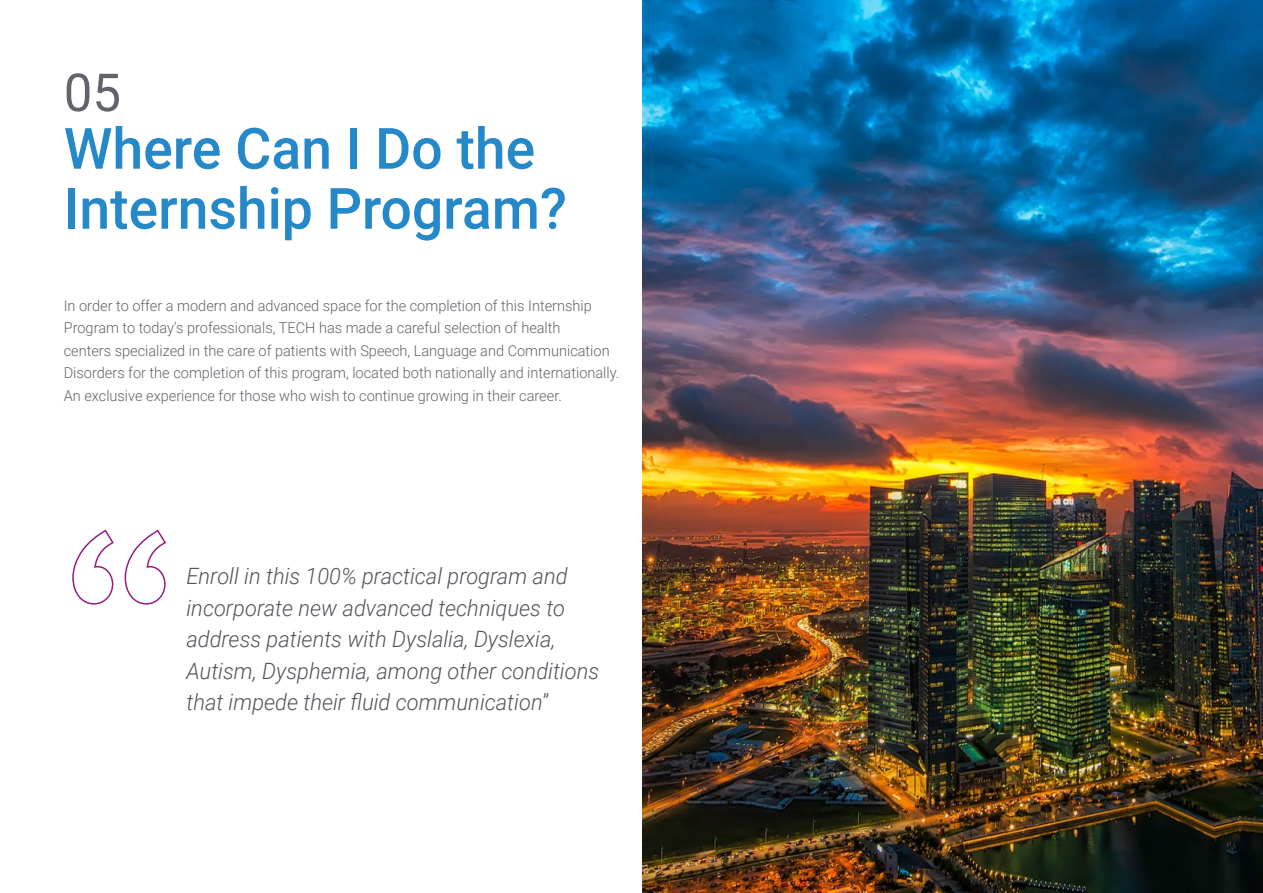
<style>
.page{position:relative;width:1263px;height:893px;background:#fff}
.page>*{position:absolute;margin:0;border:0;box-sizing:border-box;transform-origin:0 0}
.t1{font:500 57px/60px "Roboto";color:#2488c9}
.t2{font:52.5px "Roboto";color:#61646a}
.t3{font:italic 300 22.5px/31.5px "Roboto";color:#52555b}
.t4{font:300 15px/22.5px "Roboto";color:#61646a}
.s1{font-style:normal}
</style>
<div class="page">
<svg style="left:72px;top:529px;width:95px;height:76px"></svg>
<img style="left:642px;top:0;width:621px;height:893px">
<h2 class="t2" style="left:64px;top:56px;width:59px">05</h2>
<h1 class="t1" style="left:64px;top:116px;width:504px">Where Can I Do the<br>Internship Program?</h1>
<p class="t4" style="left:64px;top:293px;width:557px">In order to offer a modern and advanced space for the completion of this Internship Program to today's professionals, TECH has made a careful selection of health<br>centers specialized in the care of patients with Speech, Language and Communication Disorders for the completion of this program, located both nationally and internationally.<br>An exclusive experience for those who wish to continue growing in their career.</p>
<h3 class="t3" style="left:186px;top:559px;width:414px">Enroll in this 100% practical program and incorporate new advanced techniques to address patients with Dyslalia, Dyslexia, Autism, Dysphemia, among other conditions that impede their fluid communication<span class="s1">”</span></h3>
</div>
